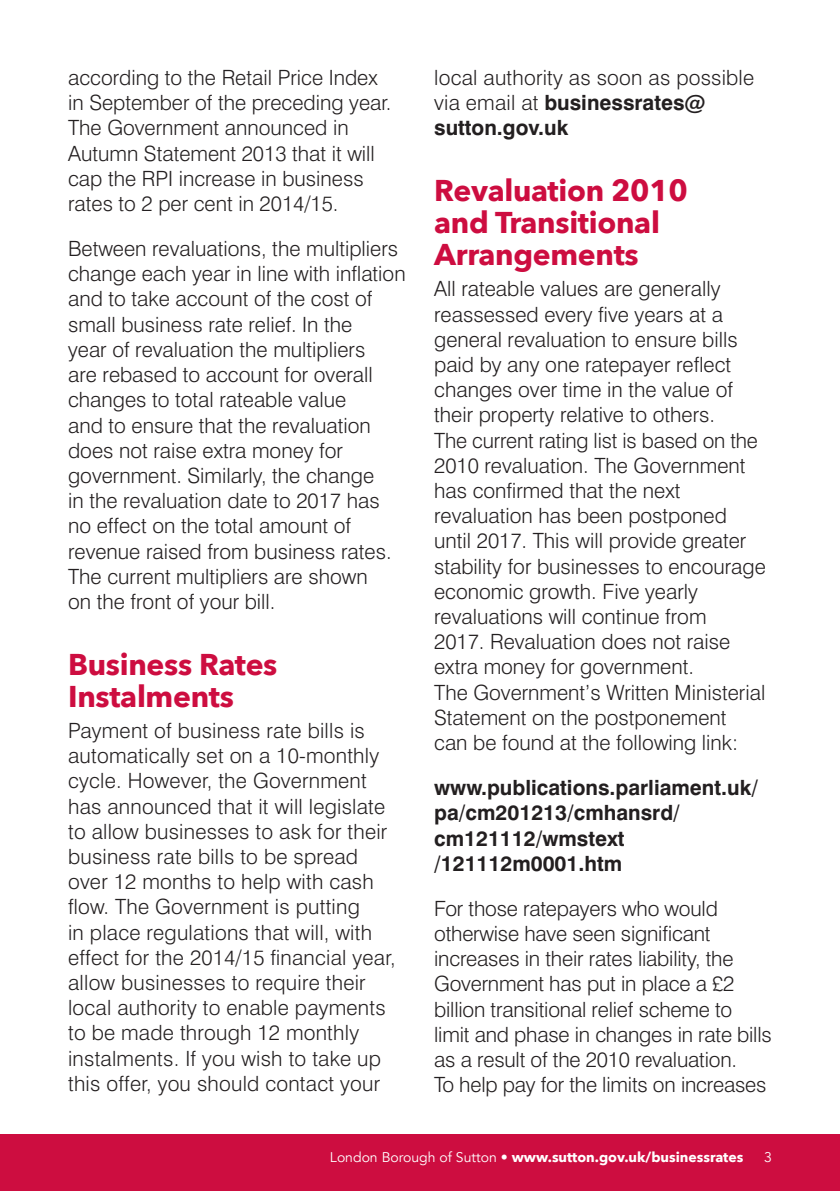
<style>
.page{position:relative;width:840px;height:1191px;background:#fff}
.page>*{position:absolute;margin:0;border:0;box-sizing:border-box;transform-origin:0 0}
.t1{font:700 30px/32px "Avenir Next";letter-spacing:-.01em;color:#cd0d40}
.t2{font:300 21px/25.2px "Swiss 721 BT";color:#231f20}
.t3{font:700 21px/25.2px "Swiss 721 BT";color:#231f20}
.t4{font:700 14px "Avenir Next";color:#fff}
.t5{font:14px "Avenir";color:#fff}
.s1{font-weight:700}
.s2{font-family:"Avenir";font-weight:400}
</style>
<div class="page">
<div style="left:0;top:1134px;width:839px;height:57px;background:#cd0d40"></div>
<p class="t2" style="left:68px;top:65px;width:325px">according to the Retail Price Index in September of the preceding year.<br>The Government announced in<br>Autumn Statement 2013 that it will cap the RPI increase in business rates to 2 per cent in 2014/15.</p>
<p class="t2" style="left:68px;top:236px;width:339px">Between revaluations, the multipliers change each year in line with inflation and to take account of the cost of small business rate relief. In the<br>year of revaluation the multipliers<br>are rebased to account for overall changes to total rateable value<br>and to ensure that the revaluation does not raise extra money for government. Similarly, the change<br>in the revaluation date to 2017 has no effect on the total amount of revenue raised from business rates.<br>The current multipliers are shown<br>on the front of your bill.</p>
<h1 class="t1" style="left:68px;top:648px;width:211px">Business Rates<br>Instalments</h1>
<p class="t2" style="left:68px;top:717px;width:329px">Payment of business rate bills is automatically set on a 10-monthly cycle. However, the Government has announced that it will legislate to allow businesses to ask for their business rate bills to be spread over 12 months to help with cash flow. The Government is putting<br>in place regulations that will, with effect for the 2014/15 financial year, allow businesses to require their local authority to enable payments to be made through 12 monthly instalments. If you wish to take up this offer, you should contact your</p>
<p class="t2" style="left:434px;top:65px;width:321px">local authority as soon as possible via email at <span class="s1">businessrates@ sutton.gov.uk</span></p>
<h1 class="t1" style="left:434px;top:175px;width:255px">Revaluation 2010 and Transitional<br>Arrangements</h1>
<p class="t2" style="left:434px;top:276px;width:333px">All rateable values are generally reassessed every five years at a general revaluation to ensure bills paid by any one ratepayer reflect changes over time in the value of their property relative to others.<br>The current rating list is based on the 2010 revaluation. The Government has confirmed that the next revaluation has been postponed until 2017. This will provide greater stability for businesses to encourage economic growth. Five yearly revaluations will continue from<br>2017. Revaluation does not raise extra money for government.<br>The Government’s Written Ministerial Statement on the postponement<br>can be found at the following link:</p>
<p class="t3" style="left:434px;top:775px;width:325px">www.publications.parliament.uk/ pa/cm201213/cmhansrd/ cm121112/wmstext /121112m0001.htm</p>
<p class="t2" style="left:434px;top:895px;width:339px">For those ratepayers who would otherwise have seen significant increases in their rates liability, the Government has put in place a £2 billion transitional relief scheme to limit and phase in changes in rate bills as a result of the 2010 revaluation.<br>To help pay for the limits on increases</p>
<p class="t4" style="left:330px;top:1149px;width:415px"><span class="s2">London Borough of Sutton •</span> www.sutton.gov.uk/businessrates</p>
<p class="t5" style="left:763px;top:1149px;width:9px">3</p>
</div>
